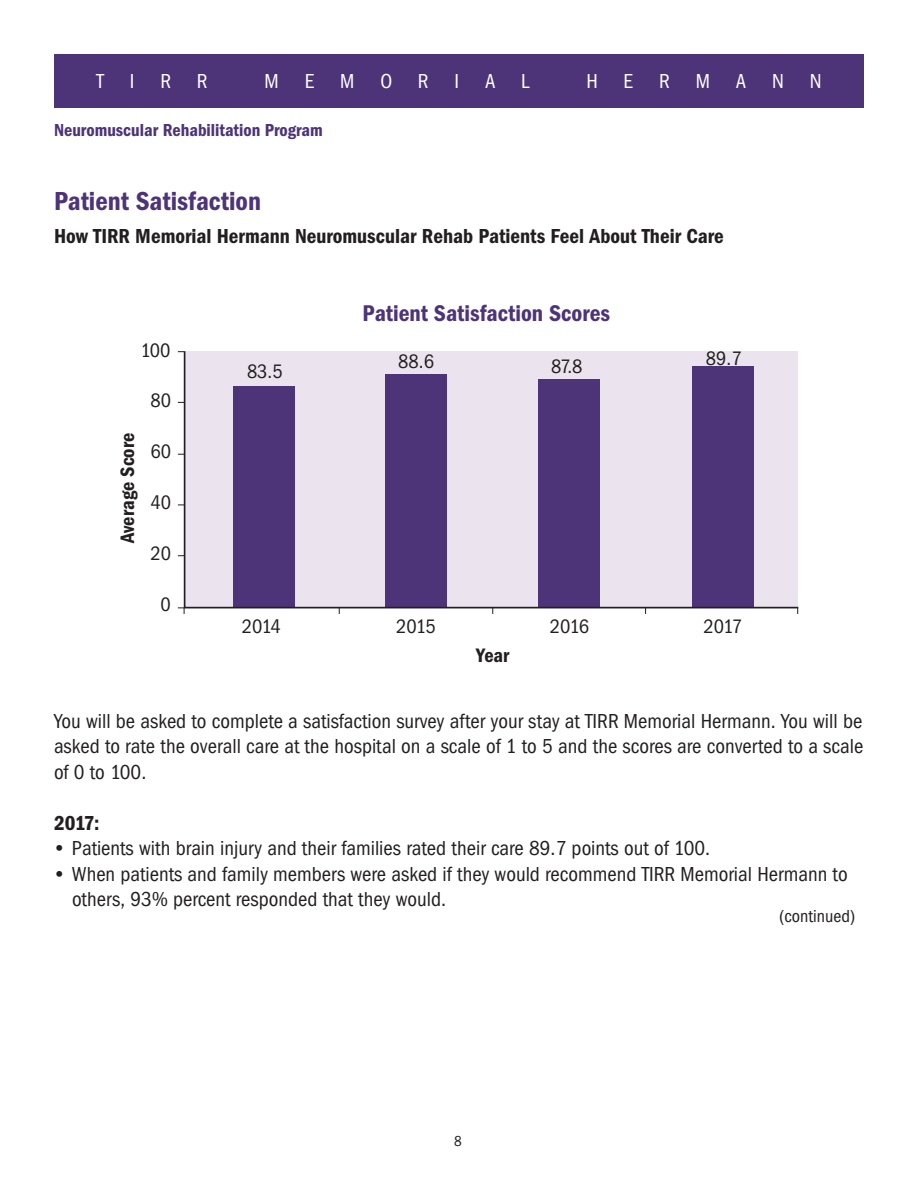
<style>
.page{position:relative;width:918px;height:1188px;background:#fff}
.page>*{position:absolute;margin:0;border:0;box-sizing:border-box;transform-origin:0 0}
.t1{font:600 27px "Franklin Got Cd ITC";color:#4d3378}
.t2{font:600 23.55px "Franklin Got Cd ITC";color:#4d3378}
.t3{font:21px/25.5px "Franklin Got Cd ITC";color:#231f20;text-align:justify}
.t4{font:600 21px "Franklin Got Cd ITC";color:#231f20}
.t5{font:21px "Franklin Got Cd ITC";letter-spacing:1.23em;color:#fff}
.t6{font:20.25px "Franklin Got Cd ITC";color:#231f20}
.t7{font:600 20.25px "Franklin Got Cd ITC";color:#231f20}
.t8{font:600 18px "Franklin Got Cd ITC";color:#4d3378}
.t9{font:18px "Franklin Got Cd ITC";color:#231f20}
.t10{font:15px "Franklin Got Cd ITC";color:#231f20}
</style>
<div class="page">
<div style="left:54px;top:54px;width:810px;height:54px;background:#4d3378"></div>
<svg style="left:183px;top:351px;width:616px;height:258px;background:#b0a2c1"></svg>
<svg style="left:178px;top:607px;width:7px;height:7px"></svg>
<p class="t5" style="left:97px;top:69px;width:113px">TIRR</p>
<p class="t5" style="left:265px;top:69px;width:266px">MEMORIAL</p>
<p class="t5" style="left:586px;top:69px;width:237px">HERMANN</p>
<p class="t8" style="left:54px;top:119px;width:270px">Neuromuscular Rehabilitation Program</p>
<p class="t1" style="left:54px;top:185px;width:208px">Patient Satisfaction</p>
<p class="t4" style="left:54px;top:224px;width:671px">How TIRR Memorial Hermann Neuromuscular Rehab Patients Feel About Their Care</p>
<p class="t6" style="left:140px;top:339px;width:31px">100</p>
<p class="t6" style="left:150px;top:389px;width:22px">80</p>
<p class="t6" style="left:150px;top:440px;width:22px">60</p>
<p class="t6" style="left:150px;top:491px;width:22px">40</p>
<p class="t6" style="left:150px;top:542px;width:22px">20</p>
<p class="t6" style="left:161px;top:592px;width:12px">0</p>
<p class="t7" style="left:116px;top:543px;width:112px;rotate:-90deg">Average Score</p>
<p class="t6" style="left:247px;top:360px;width:37px">83.5</p>
<p class="t2" style="left:363px;top:299px;width:249px">Patient Satisfaction Scores</p>
<p class="t6" style="left:398px;top:350px;width:37px">88.6</p>
<p class="t6" style="left:551px;top:355px;width:33px">87.8</p>
<p class="t6" style="left:706px;top:346px;width:37px">89.7</p>
<p class="t6" style="left:242px;top:615px;width:41px">2014</p>
<p class="t6" style="left:396px;top:615px;width:41px">2015</p>
<p class="t7" style="left:476px;top:643px;width:35px">Year</p>
<p class="t6" style="left:550px;top:615px;width:41px">2016</p>
<p class="t6" style="left:704px;top:615px;width:40px">2017</p>
<p class="t3" style="left:54px;top:707px;width:811px">You will be asked to complete a satisfaction survey after your stay at TIRR Memorial Hermann. You will be asked to rate the overall care at the hospital on a scale of 1 to 5 and the scores are converted to a scale of 0 to 100.</p>
<p class="t4" style="left:54px;top:810px;width:47px">2017:</p>
<p class="t3" style="left:54px;top:835px;width:658px">• Patients with brain injury and their families rated their care 89.7 points out of 100.</p>
<p class="t3" style="left:72px;top:860px;width:777px;text-indent:-18px">• When patients and family members were asked if they would recommend TIRR Memorial Hermann to others, 93% percent responded that they would.</p>
<p class="t9" style="left:779px;top:906px;width:78px">(continued)</p>
<p class="t10" style="left:454px;top:1132px;width:9px">8</p>
</div>
